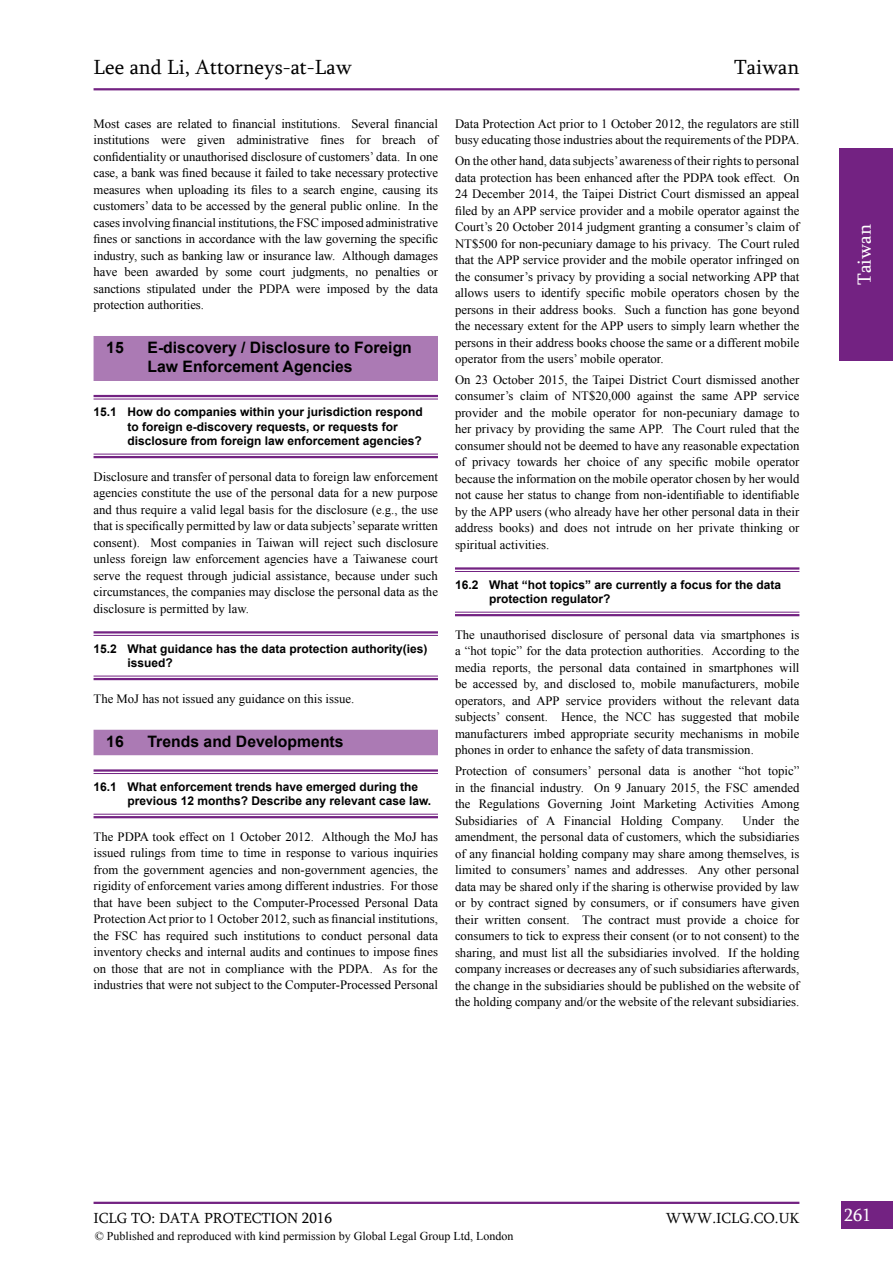
<style>
.page{position:relative;width:893px;height:1263px;background:#fff}
.page>*{position:absolute;margin:0;border:0;box-sizing:border-box;transform-origin:0 0}
.t1{font:21px "Sylfaen";color:#000}
.t2{font:19.5px "Sylfaen";color:#fff}
.t3{font:18px "Sylfaen";color:#fff}
.t4{font:700 15.75px/18.9px "Arial";color:#000}
.t5{font:15px "Sylfaen";color:#000}
.t6{font:12.75px/16.5px "Times New Roman";color:#000;text-align:justify}
.t7{font:700 12px/14.4px "Arial";color:#000}
.t8{font:12px "Times New Roman";color:#000}
</style>
<div class="page">
<div style="left:841px;top:1201px;width:52px;height:28px;background:#732282"></div>
<hr style="left:94px;top:1202px;width:705px;height:2px;background:#732282">
<div style="left:840px;top:148px;width:53px;height:213px;background:#732282"></div>
<hr style="left:455px;top:567px;width:344px;height:3px;background:#732282">
<hr style="left:455px;top:571px;width:344px;height:1px;background:#732282">
<hr style="left:455px;top:612px;width:344px;height:1px;background:#732282">
<hr style="left:455px;top:614px;width:344px;height:2px;background:#732282">
<div style="left:94px;top:336px;width:344px;height:45px;background:#ab7ab4"></div>
<hr style="left:94px;top:395px;width:344px;height:2px;background:#732282">
<hr style="left:94px;top:399px;width:344px;height:1px;background:#732282">
<hr style="left:94px;top:454px;width:344px;height:1px;background:#732282">
<hr style="left:94px;top:456px;width:344px;height:2px;background:#732282">
<hr style="left:94px;top:631px;width:344px;height:2px;background:#732282">
<hr style="left:94px;top:635px;width:344px;height:1px;background:#732282">
<hr style="left:94px;top:676px;width:344px;height:1px;background:#732282">
<hr style="left:94px;top:678px;width:344px;height:2px;background:#732282">
<div style="left:94px;top:730px;width:344px;height:25px;background:#ab7ab4"></div>
<hr style="left:94px;top:769px;width:344px;height:3px;background:#732282">
<hr style="left:94px;top:773px;width:344px;height:1px;background:#732282">
<hr style="left:94px;top:814px;width:344px;height:1px;background:#732282">
<hr style="left:94px;top:816px;width:344px;height:2px;background:#732282">
<hr style="left:94px;top:88px;width:705px;height:2px;background:#732282">
<h1 class="t1" style="left:94px;top:53px;width:260px">Lee and Li, Attorneys-at-Law</h1>
<h1 class="t1" style="left:734px;top:53px;width:67px">Taiwan</h1>
<p class="t6" style="left:94px;top:115px;width:346px">Most cases are related to financial institutions. Several financial institutions were given administrative fines for breach of confidentiality or unauthorised disclosure of customers’ data. In one case, a bank was fined because it failed to take necessary protective measures when uploading its files to a search engine, causing its customers’ data to be accessed by the general public online. In the cases involving financial institutions, the FSC imposed administrative fines or sanctions in accordance with the law governing the specific industry, such as banking law or insurance law. Although damages have been awarded by some court judgments, no penalties or sanctions stipulated under the PDPA were imposed by the data protection authorities.</p>
<p class="t4" style="left:106px;top:339px;width:19px">15</p>
<p class="t4" style="left:148px;top:339px;width:266px">E-discovery / Disclosure to Foreign<br>Law Enforcement Agencies</p>
<p class="t7" style="left:128px;top:405px;width:297px;text-indent:-34px">15.1 How do companies within your jurisdiction respond to foreign e-discovery requests, or requests for disclosure from foreign law enforcement agencies?</p>
<p class="t6" style="left:94px;top:468px;width:346px">Disclosure and transfer of personal data to foreign law enforcement agencies constitute the use of the personal data for a new purpose and thus require a valid legal basis for the disclosure (e.g., the use that is specifically permitted by law or data subjects’ separate written consent). Most companies in Taiwan will reject such disclosure unless foreign law enforcement agencies have a Taiwanese court serve the request through judicial assistance, because under such circumstances, the companies may disclose the personal data as the disclosure is permitted by law.</p>
<p class="t7" style="left:128px;top:642px;width:302px;text-indent:-34px">15.2 What guidance has the data protection authority(ies) issued?</p>
<p class="t6" style="left:94px;top:690px;width:262px">The MoJ has not issued any guidance on this issue.</p>
<p class="t4" style="left:106px;top:732px;width:19px">16</p>
<p class="t4" style="left:148px;top:732px;width:198px">Trends and Developments</p>
<p class="t7" style="left:128px;top:780px;width:305px;text-indent:-34px">16.1 What enforcement trends have emerged during the previous 12 months? Describe any relevant case law.</p>
<p class="t6" style="left:94px;top:828px;width:346px">The PDPA took effect on 1 October 2012. Although the MoJ has issued rulings from time to time in response to various inquiries from the government agencies and non-government agencies, the rigidity of enforcement varies among different industries. For those that have been subject to the Computer-Processed Personal Data Protection Act prior to 1 October 2012, such as financial institutions, the FSC has required such institutions to conduct personal data inventory checks and internal audits and continues to impose fines on those that are not in compliance with the PDPA. As for the industries that were not subject to the Computer-Processed Personal</p>
<p class="t6" style="left:455px;top:115px;width:346px">Data Protection Act prior to 1 October 2012, the regulators are still busy educating those industries about the requirements of the PDPA.</p>
<p class="t6" style="left:455px;top:152px;width:346px">On the other hand, data subjects’ awareness of their rights to personal data protection has been enhanced after the PDPA took effect. On 24 December 2014, the Taipei District Court dismissed an appeal filed by an APP service provider and a mobile operator against the Court’s 20 October 2014 judgment granting a consumer’s claim of NT$500 for non-pecuniary damage to his privacy. The Court ruled that the APP service provider and the mobile operator infringed on the consumer’s privacy by providing a social networking APP that allows users to identify specific mobile operators chosen by the persons in their address books. Such a function has gone beyond the necessary extent for the APP users to simply learn whether the persons in their address books choose the same or a different mobile operator from the users’ mobile operator.</p>
<p class="t6" style="left:455px;top:371px;width:346px">On 23 October 2015, the Taipei District Court dismissed another consumer’s claim of NT$20,000 against the same APP service provider and the mobile operator for non-pecuniary damage to her privacy by providing the same APP. The Court ruled that the consumer should not be deemed to have any reasonable expectation of privacy towards her choice of any specific mobile operator because the information on the mobile operator chosen by her would not cause her status to change from non-identifiable to identifiable by the APP users (who already have her other personal data in their address books) and does not intrude on her private thinking or spiritual activities.</p>
<p class="t7" style="left:489px;top:578px;width:294px;text-indent:-34px">16.2 What “hot topics” are currently a focus for the data protection regulator?</p>
<p class="t6" style="left:455px;top:626px;width:346px">The unauthorised disclosure of personal data via smartphones is a “hot topic” for the data protection authorities. According to the media reports, the personal data contained in smartphones will be accessed by, and disclosed to, mobile manufacturers, mobile operators, and APP service providers without the relevant data subjects’ consent. Hence, the NCC has suggested that mobile manufacturers imbed appropriate security mechanisms in mobile phones in order to enhance the safety of data transmission.</p>
<p class="t6" style="left:455px;top:762px;width:346px">Protection of consumers’ personal data is another “hot topic” in the financial industry. On 9 January 2015, the FSC amended the Regulations Governing Joint Marketing Activities Among Subsidiaries of A Financial Holding Company.</p>
<p class="t6" style="left:455px;top:812px;width:346px;text-indent:288px">Under the amendment, the personal data of customers, which the subsidiaries of any financial holding company may share among themselves, is limited to consumers’ names and addresses. Any other personal data may be shared only if the sharing is otherwise provided by law or by contract signed by consumers, or if consumers have given their written consent. The contract must provide a choice for consumers to tick to express their consent (or to not consent) to the sharing, and must list all the subsidiaries involved. If the holding company increases or decreases any of such subsidiaries afterwards, the change in the subsidiaries should be published on the website of the holding company and/or the website of the relevant subsidiaries.</p>
<h2 class="t2" style="left:851px;top:285px;width:62px;rotate:-90deg">Taiwan</h2>
<p class="t5" style="left:94px;top:1208px;width:240px">ICLG TO: DATA PROTECTION 2016</p>
<p class="t5" style="left:666px;top:1208px;width:135px">WWW.ICLG.CO.UK</p>
<h3 class="t3" style="left:844px;top:1202px;width:28px">261</h3>
<p class="t8" style="left:95px;top:1228px;width:420px">© Published and reproduced with kind permission by Global Legal Group Ltd, London</p>
</div>
